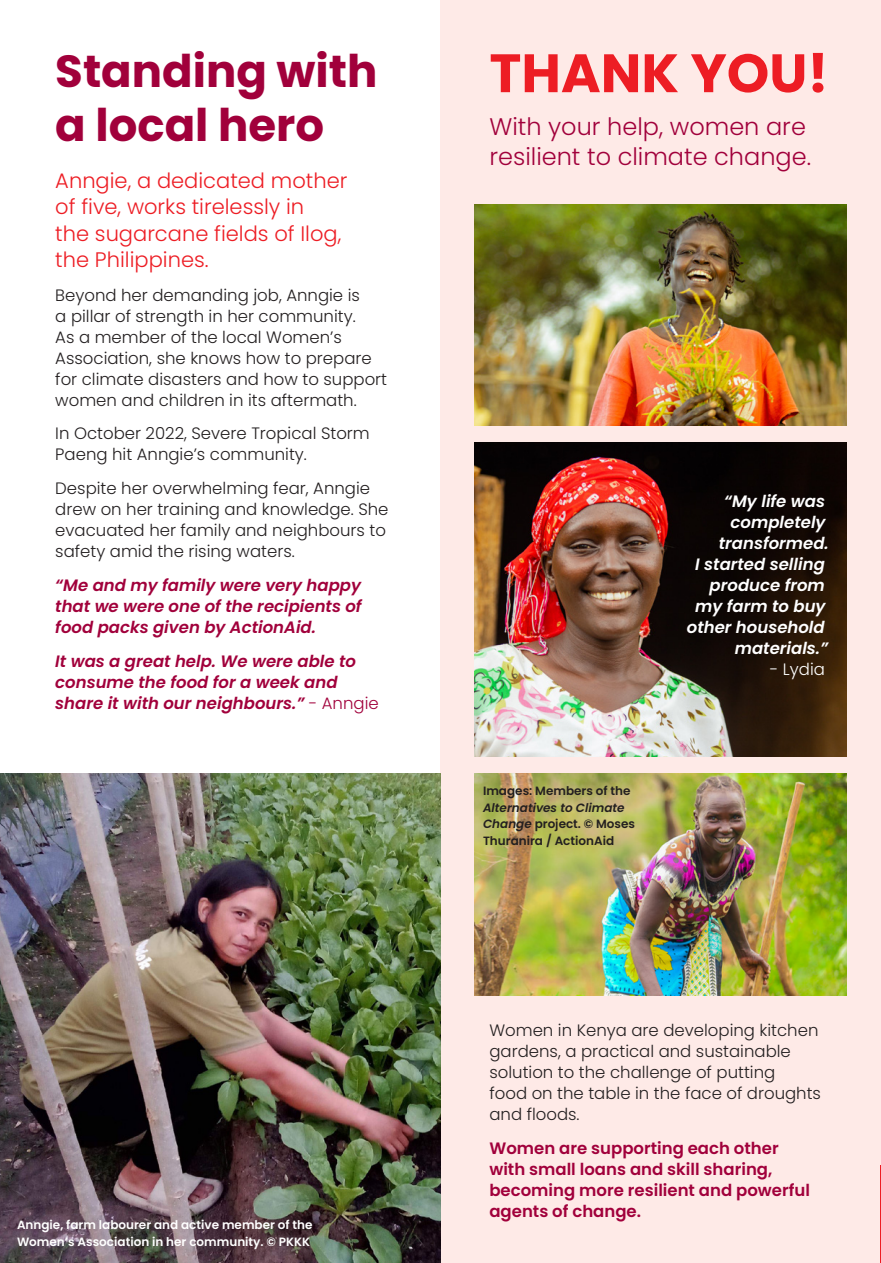
<style>
.page{position:relative;width:881px;height:1263px;background:#fff}
.page>*{position:absolute;margin:0;border:0;box-sizing:border-box;transform-origin:0 0}
.t1{font:700 54px "Poppins";color:#ed1d24}
.t2{font:700 45px/54px "Poppins";color:#a1003b}
.t3{font:300 24px/30px "Poppins";color:#a1003b}
.t4{font:300 21px/26.2px "Poppins";color:#ed1d24}
.t5{font:300 16.5px/21px "Poppins";color:#231f20}
.t6{font:italic 600 16.5px/21px "Poppins";color:#a1003b;text-align:justify}
.t7{font:600 16.5px/21px "Poppins";color:#a1003b}
.t8{font:italic 600 16.5px/21px "Poppins";color:#fff;text-align:right}
.t9{font:300 16.5px "Poppins";color:#fff}
.t10{font:600 12px/16.5px "Poppins";color:#231f20}
.t11{font:600 12px/16.5px "Poppins";color:#fff}
.s1{font-weight:300;font-style:normal}
.s2{font-style:italic}
</style>
<div class="page">
<div style="left:440px;top:0;width:440px;height:1263px;background:#feeae7"></div>
<img style="left:0;top:774px;width:440px;height:489px">
<img style="left:474px;top:204px;width:372px;height:221px">
<img style="left:474px;top:442px;width:372px;height:315px">
<img style="left:474px;top:774px;width:372px;height:221px">
<h2 class="t2" style="left:55px;top:44px;width:323px">Standing with a local hero</h2>
<p class="t4" style="left:55px;top:168px;width:293px">Anngie, a dedicated mother of five, works tirelessly in<br>the sugarcane fields of Ilog, the Philippines.</p>
<p class="t5" style="left:55px;top:284px;width:333px">Beyond her demanding job, Anngie is<br>a pillar of strength in her community.<br>As a member of the local Women’s Association, she knows how to prepare for climate disasters and how to support women and children in its aftermath.</p>
<p class="t5" style="left:55px;top:423px;width:316px">In October 2022, Severe Tropical Storm<br>Paeng hit Anngie’s community.</p>
<p class="t5" style="left:55px;top:478px;width:334px">Despite her overwhelming fear, Anngie drew on her training and knowledge. She evacuated her family and neighbours to safety amid the rising waters.</p>
<p class="t6" style="left:55px;top:575px;width:308px">“Me and my family were very happy that we were one of the recipients of food packs given by ActionAid.</p>
<p class="t6" style="left:55px;top:650px;width:325px;text-align:left">It was a great help. We were able to consume the food for a week and share it with our neighbours.” <span class="s1">- Anngie</span></p>
<p class="t11" style="left:17px;top:1217px;width:297px">Anngie, farm labourer and active member of the<br>Women’s Association in her community. © PKKK</p>
<h1 class="t1" style="left:489px;top:42px;width:340px">THANK YOU!</h1>
<h3 class="t3" style="left:489px;top:112px;width:323px">With your help, women are resilient to climate change.</h3>
<p class="t10" style="left:483px;top:783px;width:149px">Images: Members of the</p>
<p class="t10" style="left:483px;top:799px;width:153px"><span class="s2">Alternatives to Climate<br>Change</span> project. © Moses<br>Thuranira / ActionAid</p>
<p class="t8" style="left:686px;top:491px;width:143px">“My life was completely transformed.<br>I started selling produce from my farm to buy other household materials.”</p>
<p class="t9" style="left:769px;top:660px;width:57px">- Lydia</p>
<p class="t5" style="left:489px;top:1020px;width:333px">Women in Kenya are developing kitchen gardens, a practical and sustainable solution to the challenge of putting<br>food on the table in the face of droughts and floods.</p>
<p class="t7" style="left:489px;top:1138px;width:322px">Women are supporting each other with small loans and skill sharing, becoming more resilient and powerful agents of change.</p>
</div>
